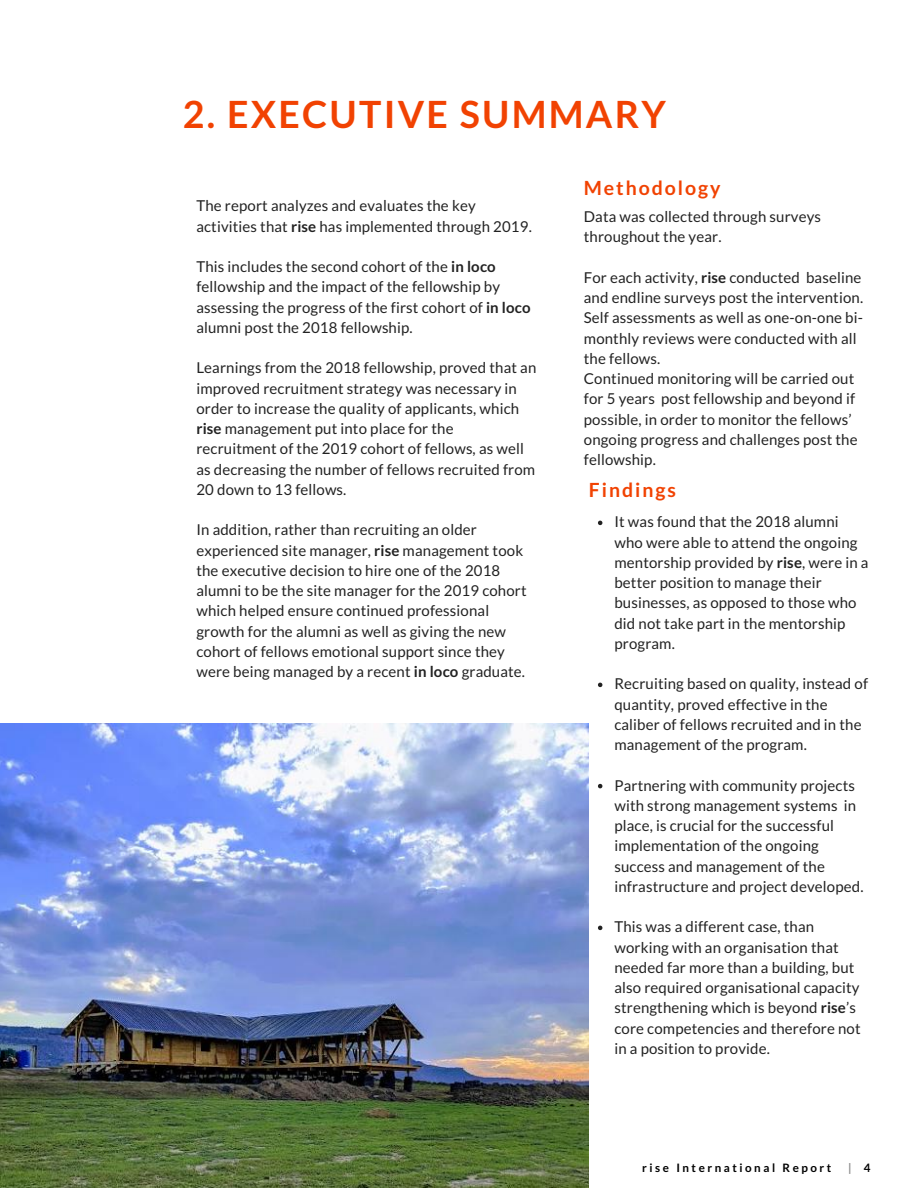
<style>
.page{position:relative;width:918px;height:1188px;background:#fff}
.page>*{position:absolute;margin:0;border:0;box-sizing:border-box;transform-origin:0 0}
.t1{font:700 37.5px "Lato";letter-spacing:.06em;color:#f14202}
.t2{font:700 19.5px "Lato";letter-spacing:.1em;color:#f14202}
.t3{font:15px/20.2px "Lato";letter-spacing:.01em;color:#222}
.t4{font:700 11.55px "Lato";letter-spacing:.22em;color:#000}
.t5{font:700 11.55px "Lato";color:#8a8a8a}
.s1{font-weight:700}
.s2{color:#000}
</style>
<div class="page">
<img style="left:0;top:724px;width:589px;height:464px">
<svg style="left:598px;top:521px;width:4px;height:4px"></svg>
<svg style="left:598px;top:683px;width:4px;height:4px"></svg>
<svg style="left:598px;top:784px;width:4px;height:4px"></svg>
<svg style="left:598px;top:926px;width:4px;height:4px"></svg>
<h1 class="t1" style="left:183px;top:91px;width:485px">2. EXECUTIVE SUMMARY</h1>
<p class="t3" style="left:196px;top:195px;width:337px">The report analyzes and evaluates the key activities that <span class="s1">rise</span> has implemented through 2019.</p>
<p class="t3" style="left:196px;top:256px;width:336px">This includes the second cohort of the <span class="s1">in loco </span>fellowship and the impact of the fellowship by assessing the progress of the first cohort of <span class="s1">in loco </span>alumni post the 2018 fellowship.</p>
<p class="t3" style="left:196px;top:357px;width:341px">Learnings from the 2018 fellowship, proved that an improved recruitment strategy was necessary in order to increase the quality of applicants, which <span class="s1">rise</span> management put into place for the recruitment of the 2019 cohort of fellows, as well as decreasing the number of fellows recruited from 20 down to 13 fellows.</p>
<p class="t3" style="left:196px;top:519px;width:332px">In addition, rather than recruiting an older experienced site manager, <span class="s1">rise</span> management took the executive decision to hire one of the 2018 alumni to be the site manager for the 2019 cohort which helped ensure continued professional growth for the alumni as well as giving the new cohort of fellows emotional support since they were being managed by a recent <span class="s1">in loco</span> graduate.</p>
<h2 class="t2" style="left:584px;top:176px;width:138px">Methodology</h2>
<p class="t3" style="left:584px;top:206px;width:239px">Data was collected through surveys throughout the year.</p>
<p class="t3" style="left:584px;top:267px;width:281px">For each activity, <span class="s1">rise</span> conducted baseline and endline surveys post the intervention.<br>Self assessments as well as one-on-one bi&shy;monthly reviews were conducted with all the fellows.<br>Continued monitoring will be carried out for 5 years post fellowship and beyond if possible, in order to monitor the fellows’ ongoing progress and challenges post the fellowship.</p>
<h2 class="t2" style="left:589px;top:477px;width:89px">Findings</h2>
<p class="t3" style="left:614px;top:511px;width:256px">It was found that the 2018 alumni who were able to attend the ongoing mentorship provided by <span class="s1">rise</span>, were in a better position to manage their businesses, as opposed to those who did not take part in the mentorship program.</p>
<p class="t3" style="left:614px;top:673px;width:255px">Recruiting based on quality, instead of quantity, proved effective in the caliber of fellows recruited and in the management of the program.</p>
<p class="t3" style="left:614px;top:775px;width:251px">Partnering with community projects with strong management systems in place, is crucial for the successful implementation of the ongoing success and management of the infrastructure and project developed.</p>
<p class="t3" style="left:614px;top:916px;width:248px">This was a different case, than working with an organisation that needed far more than a building, but also required organisational capacity strengthening which is beyond <span class="s1">rise</span>’s core competencies and therefore not in a position to provide.</p>
<p class="t4" style="left:642px;top:1161px;width:191px">rise International Report</p>
<p class="t5" style="left:848px;top:1161px;width:24px">| <span class="s2">4</span></p>
</div>
